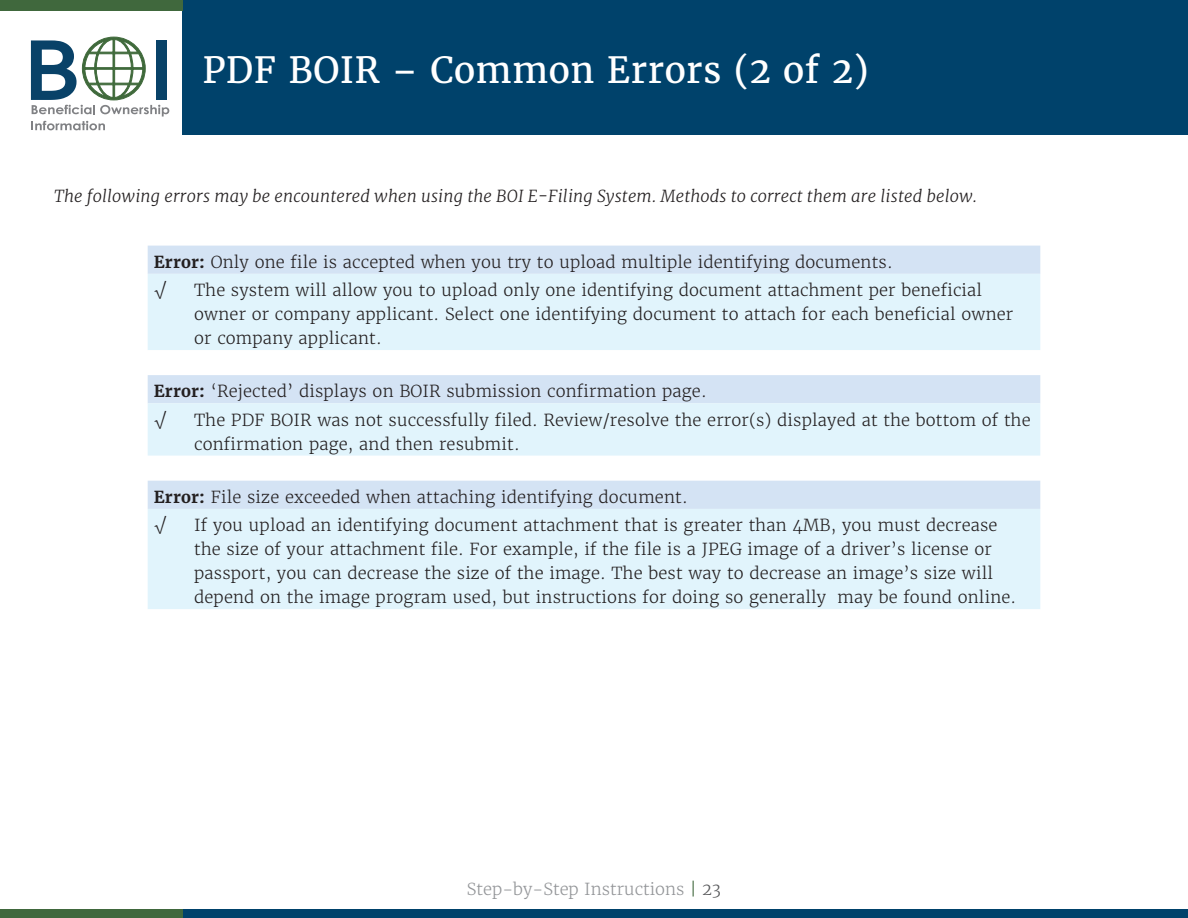
<style>
.page{position:relative;width:1188px;height:918px;background:#fff}
.page>*{position:absolute;margin:0;border:0;box-sizing:border-box;transform-origin:0 0}
.PPT_Header{font:36px "Merriweather";letter-spacing:.01em;color:#fff}
.t1{font:300 16.5px/24px "Merriweather";letter-spacing:.01em;color:#231f20}
.t2{font:italic 300 16.5px "Merriweather";letter-spacing:.01em;color:#231f20}
.t3{font:300 16.5px "Merriweather";color:#939598}
.s1{font-weight:700}
.s2{color:#40683d}
.s3{color:#57585a}
</style>
<div class="page">
<div style="left:182px;top:0;width:1006px;height:135px;background:#00426b"></div>
<div style="left:0;top:909px;width:1188px;height:9px;background:#00426b"></div>
<div style="left:0;top:0;width:182px;height:10px;background:#40683d"></div>
<div style="left:0;top:909px;width:182px;height:9px;background:#40683d"></div>
<svg style="left:31px;top:37px;width:138px;height:93px"></svg>
<div style="left:148px;top:246px;width:892px;height:28px;background:#d4e3f4"></div>
<svg style="left:148px;top:274px;width:892px;height:335px;background:#e3f2fb"></svg>
<p class="PPT_Header" style="left:202px;top:48px;width:668px">PDF BOIR – Common Errors (2 of 2)</p>
<p class="t2" style="left:54px;top:186px;width:925px">The following errors may be encountered when using the BOI E-Filing System. Methods to correct them are listed below.</p>
<p class="t1" style="left:154px;top:250px;width:741px"><span class="s1">Error:</span> Only one file is accepted when you try to upload multiple identifying documents.</p>
<p class="t1" style="left:154px;top:278px;width:13px">√</p>
<p class="t1" style="left:194px;top:278px;width:821px">The system will allow you to upload only one identifying document attachment per beneficial owner or company applicant. Select one identifying document to attach for each beneficial owner or company applicant.</p>
<p class="t1" style="left:154px;top:380px;width:555px"><span class="s1">Error:</span> ‘Rejected’ displays on BOIR submission confirmation page.</p>
<p class="t1" style="left:154px;top:408px;width:13px">√</p>
<p class="t1" style="left:194px;top:408px;width:838px">The PDF BOIR was not successfully filed. Review/resolve the error(s) displayed at the bottom of the confirmation page, and then resubmit.</p>
<p class="t1" style="left:154px;top:485px;width:536px"><span class="s1">Error:</span> File size exceeded when attaching identifying document.</p>
<p class="t1" style="left:154px;top:513px;width:13px">√</p>
<p class="t1" style="left:194px;top:513px;width:824px">If you upload an identifying document attachment that is greater than 4MB, you must decrease the size of your attachment file. For example, if the file is a JPEG image of a driver’s license or passport, you can decrease the size of the image. The best way to decrease an image’s size will depend on the image program used, but instructions for doing so generally may be found online.</p>
<p class="t3" style="left:467px;top:879px;width:256px">Step-by-Step Instructions <span class="s2">|</span> <span class="s3">23</span></p>
</div>
